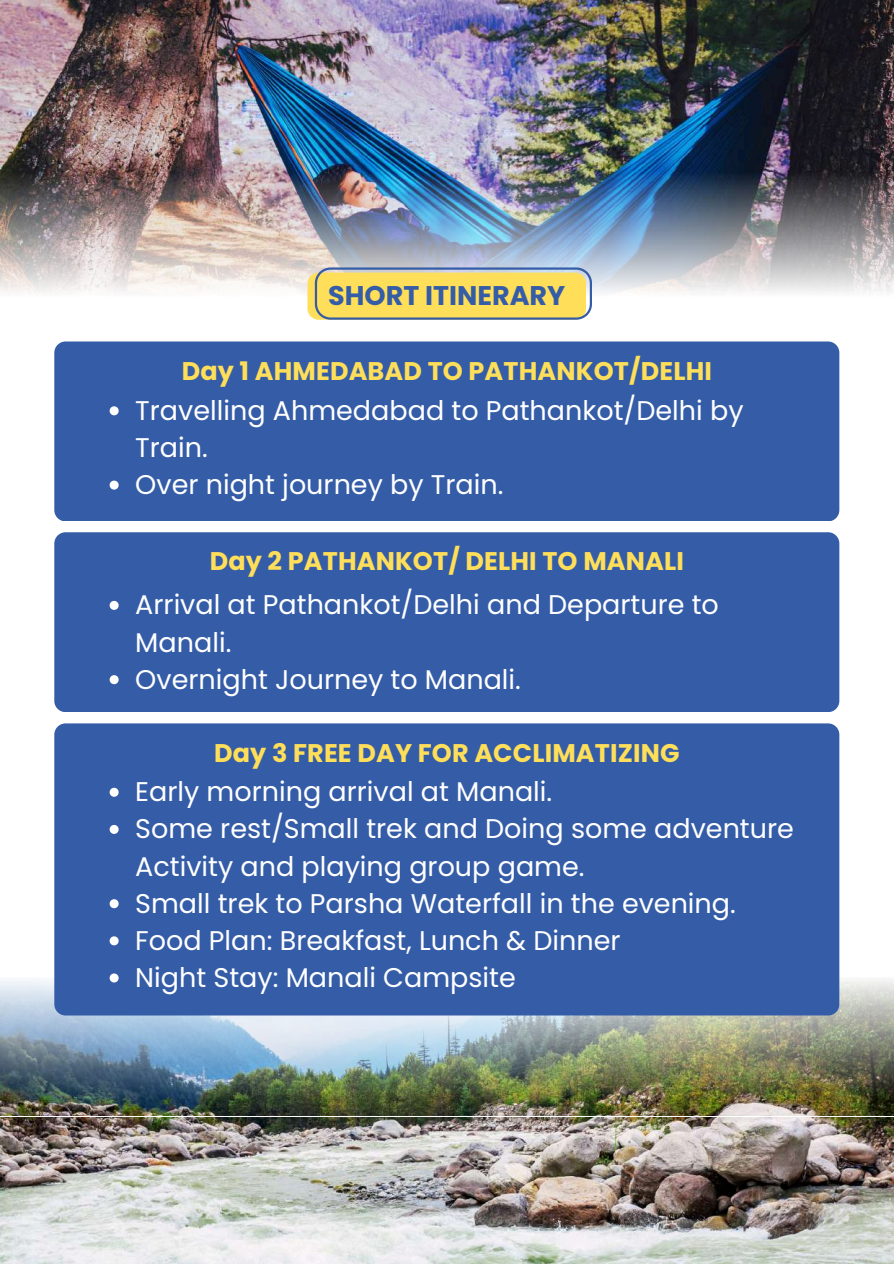
<style>
.page{position:relative;width:894px;height:1264px;background:#fff}
.page>*{position:absolute;margin:0;border:0;box-sizing:border-box;transform-origin:0 0}
.t1{font:27px/37.2px "Poppins";color:#fff}
.t2{font:700 27px "Poppins";color:#355da7}
.t3{font:700 25.5px "Poppins";letter-spacing:.005em;color:#ffde59}
</style>
<div class="page">
<img style="left:0;top:0;width:893px;height:154px">
<img style="left:0;top:154px;width:893px;height:143px">
<svg style="left:307px;top:272px;width:279px;height:48px"></svg>
<img style="left:0;top:1117px;width:893px;height:146px">
<img style="left:0;top:973px;width:893px;height:143px">
<div style="left:54px;top:532px;width:785px;height:180px;background:#355da7;border-radius:11px"></div>
<svg style="left:110px;top:601px;width:9px;height:9px"></svg>
<svg style="left:110px;top:675px;width:9px;height:9px"></svg>
<div style="left:54px;top:341px;width:785px;height:180px;background:#355da7;border-radius:11px"></div>
<svg style="left:110px;top:406px;width:9px;height:9px"></svg>
<svg style="left:110px;top:480px;width:9px;height:9px"></svg>
<div style="left:54px;top:723px;width:785px;height:292px;background:#355da7;border-radius:11px"></div>
<svg style="left:110px;top:787px;width:9px;height:9px"></svg>
<svg style="left:110px;top:825px;width:9px;height:9px"></svg>
<svg style="left:110px;top:899px;width:9px;height:9px"></svg>
<svg style="left:110px;top:936px;width:9px;height:9px"></svg>
<svg style="left:110px;top:973px;width:9px;height:9px"></svg>
<svg style="left:315px;top:267px;width:276px;height:52px;background:#ebd269"></svg>
<p class="t2" style="left:328px;top:276px;width:238px">SHORT ITINERARY</p>
<p class="t3" style="left:182px;top:353px;width:531px">Day 1 AHMEDABAD TO PATHANKOT/DELHI</p>
<p class="t1" style="left:135px;top:392px;width:609px">Travelling Ahmedabad to Pathankot/Delhi by<br>Train.<br>Over night journey by Train.</p>
<p class="t3" style="left:210px;top:543px;width:475px">Day 2 PATHANKOT/ DELHI TO MANALI</p>
<p class="t1" style="left:135px;top:586px;width:585px">Arrival at Pathankot/Delhi and Departure to<br>Manali.<br>Overnight Journey to Manali.</p>
<p class="t3" style="left:214px;top:734px;width:466px">Day 3 FREE DAY FOR ACCLIMATIZING</p>
<p class="t1" style="left:135px;top:773px;width:660px">Early morning arrival at Manali.<br>Some rest/Small trek and Doing some adventure Activity and playing group game.<br>Small trek to Parsha Waterfall in the evening.<br>Food Plan: Breakfast, Lunch &amp; Dinner<br>Night Stay: Manali Campsite</p>
</div>
